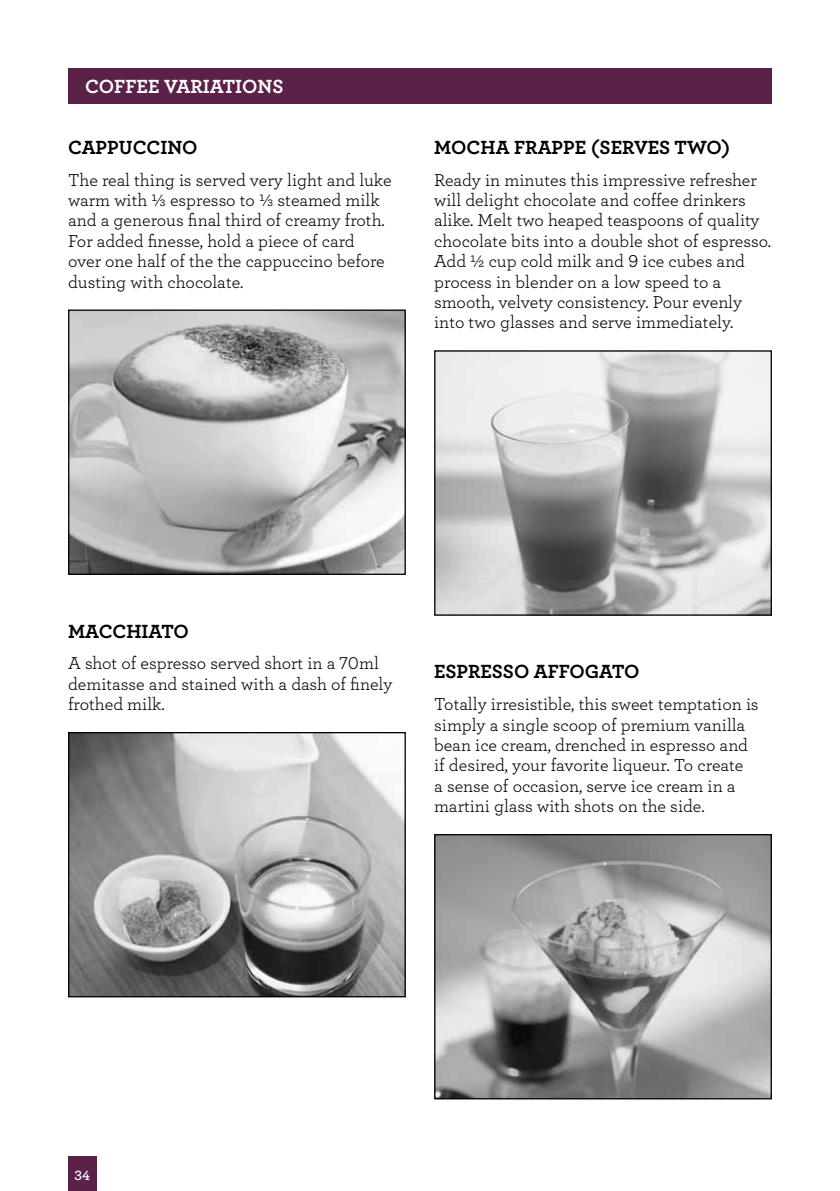
<style>
.page{position:relative;width:840px;height:1191px;background:#fff}
.page>*{position:absolute;margin:0;border:0;box-sizing:border-box;transform-origin:0 0}
.t1{font:20px "Archer Bold LF";color:#000}
.t2{font:20px "Archer Bold LF";color:#fff}
.t3{font:18px/20.4px "Archer Book LF";color:#000}
.t4{font:14px "Archer Semibold LF";color:#fff}
.s1{font-family:"Archer Numeric"}
</style>
<div class="page">
<div style="left:68px;top:1157px;width:28px;height:34px;background:#5a2149"></div>
<div style="left:68px;top:68px;width:703px;height:36px;background:#5a2149"></div>
<img style="left:70px;top:311px;width:333px;height:262px">
<div style="left:68px;top:309px;width:337px;height:266px;border:1px solid #000"></div>
<img style="left:70px;top:734px;width:333px;height:261px">
<div style="left:68px;top:732px;width:337px;height:265px;border:1px solid #000"></div>
<img style="left:436px;top:352px;width:333px;height:262px">
<div style="left:434px;top:350px;width:337px;height:266px;border:1px solid #000"></div>
<img style="left:436px;top:836px;width:333px;height:261px">
<div style="left:434px;top:834px;width:337px;height:265px;border:1px solid #000"></div>
<p class="t2" style="left:85px;top:73px;width:105px">COFFEE VARIATIONS</p>
<p class="t1" style="left:68px;top:135px;width:131px">CAPPUCCINO</p>
<p class="t3" style="left:68px;top:169px;width:325px">The real thing is served very light and luke warm with <span class="s1">L</span> espresso to <span class="s1">L</span> steamed milk and a generous final third of creamy froth.<br>For added finesse, hold a piece of card over one half of the the cappuccino before dusting with chocolate.</p>
<p class="t1" style="left:434px;top:135px;width:257px">MOCHA FRAPPE (SERVES TWO</p>
<p class="t1" style="left:721px;top:135px;width:10px">)</p>
<p class="t3" style="left:434px;top:169px;width:338px">Ready in minutes this impressive refresher will delight chocolate and coffee drinkers alike. Melt two heaped teaspoons of quality chocolate bits into a double shot of espresso.<br>Add ½ cup cold milk and 9 ice cubes and process in blender on a low speed to a smooth, velvety consistency. Pour evenly into two glasses and serve immediately.</p>
<p class="t1" style="left:68px;top:618px;width:122px">MACCHIATO</p>
<p class="t3" style="left:68px;top:652px;width:326px">A shot of espresso served short in a 70ml demitasse and stained with a dash of finely frothed milk.</p>
<p class="t1" style="left:434px;top:659px;width:207px">ESPRESSO AFFOGATO</p>
<p class="t3" style="left:434px;top:693px;width:326px">Totally irresistible, this sweet temptation is simply a single scoop of premium vanilla bean ice cream, drenched in espresso and if desired, your favorite liqueur. To create<br>a sense of occasion, serve ice cream in a martini glass with shots on the side.</p>
<p class="t4" style="left:74px;top:1166px;width:17px">34</p>
</div>
